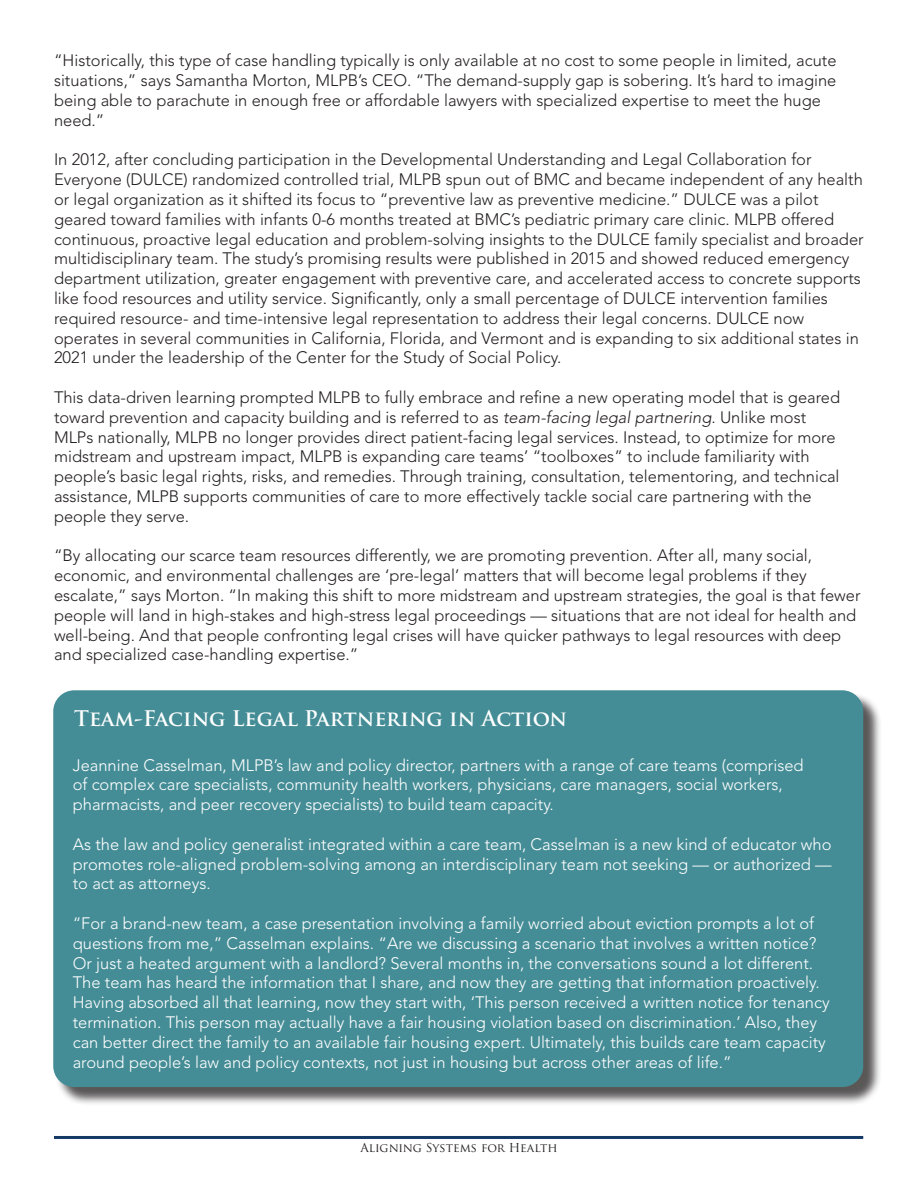
<style>
.page{position:relative;width:918px;height:1188px;background:#fff}
.page>*{position:absolute;margin:0;border:0;box-sizing:border-box;transform-origin:0 0}
.t1{font:700 21px "Trajan Pro";color:#fff}
.Body{font:300 16.5px/19.8px "Avenir LT Std";color:#231f20}
.t2{font:300 16.5px/19.8px "Avenir LT Std";color:#fff}
.t3{font:12px "Trajan Pro";color:#231f20}
.s1{font-style:italic}
</style>
<div class="page">
<hr style="left:54px;top:1136px;width:809px;height:3px;background:#153965">
<div style="left:56px;top:693px;width:826px;height:413px;background:#231f20;opacity:.75"></div>
<div style="left:53px;top:690px;width:810px;height:397px;background:#458d96;border-radius:21px"></div>
<p class="Body" style="left:54px;top:51px;width:784px">“Historically, this type of case handling typically is only available at no cost to some people in limited, acute situations,” says Samantha Morton, MLPB’s CEO. “The demand-supply gap is sobering. It’s hard to imagine being able to parachute in enough free or affordable lawyers with specialized expertise to meet the huge need.”</p>
<p class="Body" style="left:54px;top:150px;width:811px">In 2012, after concluding participation in the Developmental Understanding and Legal Collaboration for Everyone (DULCE) randomized controlled trial, MLPB spun out of BMC and became independent of any health or legal organization as it shifted its focus to “preventive law as preventive medicine.” DULCE was a pilot geared toward families with infants 0-6 months treated at BMC’s pediatric primary care clinic. MLPB offered continuous, proactive legal education and problem-solving insights to the DULCE family specialist and broader multidisciplinary team. The study’s promising results were published in 2015 and showed reduced emergency department utilization, greater engagement with preventive care, and accelerated access to concrete supports like food resources and utility service. Significantly, only a small percentage of DULCE intervention families required resource- and time-intensive legal representation to address their legal concerns. DULCE now operates in several communities in California, Florida, and Vermont and is expanding to six additional states in 2021 under the leadership of the Center for the Study of Social Policy.</p>
<p class="Body" style="left:54px;top:388px;width:788px">This data-driven learning prompted MLPB to fully embrace and refine a new operating model that is geared toward prevention and capacity building and is referred to as <span class="s1">team-facing legal partnering</span>. Unlike most MLPs nationally, MLPB no longer provides direct patient-facing legal services. Instead, to optimize for more midstream and upstream impact, MLPB is expanding care teams’ “toolboxes” to include familiarity with people’s basic legal rights, risks, and remedies. Through training, consultation, telementoring, and technical assistance, MLPB supports communities of care to more effectively tackle social care partnering with the people they serve.</p>
<p class="Body" style="left:54px;top:546px;width:808px">“By allocating our scarce team resources differently, we are promoting prevention. After all, many social, economic, and environmental challenges are ‘pre-legal’ matters that will become legal problems if they escalate,” says Morton. “In making this shift to more midstream and upstream strategies, the goal is that fewer people will land in high-stakes and high-stress legal proceedings — situations that are not ideal for health and well-being. And that people confronting legal crises will have quicker pathways to legal resources with deep and specialized case-handling expertise.”</p>
<p class="t1" style="left:74px;top:705px;width:494px">Team-Facing Legal Partnering in Action</p>
<p class="t2" style="left:73px;top:755px;width:732px">Jeannine Casselman, MLPB’s law and policy director, partners with a range of care teams (comprised of complex care specialists, community health workers, physicians, care managers, social workers, pharmacists, and peer recovery specialists) to build team capacity.</p>
<p class="t2" style="left:73px;top:834px;width:761px;text-align:justify">As the law and policy generalist integrated within a care team, Casselman is a new kind of educator who promotes role-aligned problem-solving among an interdisciplinary team not seeking — or authorized — to act as attorneys.</p>
<p class="t2" style="left:73px;top:913px;width:758px">“For a brand-new team, a case presentation involving a family worried about eviction prompts a lot of questions from me,” Casselman explains. “Are we discussing a scenario that involves a written notice?<br>Or just a heated argument with a landlord? Several months in, the conversations sound a lot different.<br>The team has heard the information that I share, and now they are getting that information proactively.<br>Having absorbed all that learning, now they start with, ‘This person received a written notice for tenancy termination. This person may actually have a fair housing violation based on discrimination.’ Also, they can better direct the family to an available fair housing expert. Ultimately, this builds care team capacity around people’s law and policy contexts, not just in housing but across other areas of life.”</p>
<p class="t3" style="left:360px;top:1141px;width:199px">Aligning Systems for Health</p>
</div>
